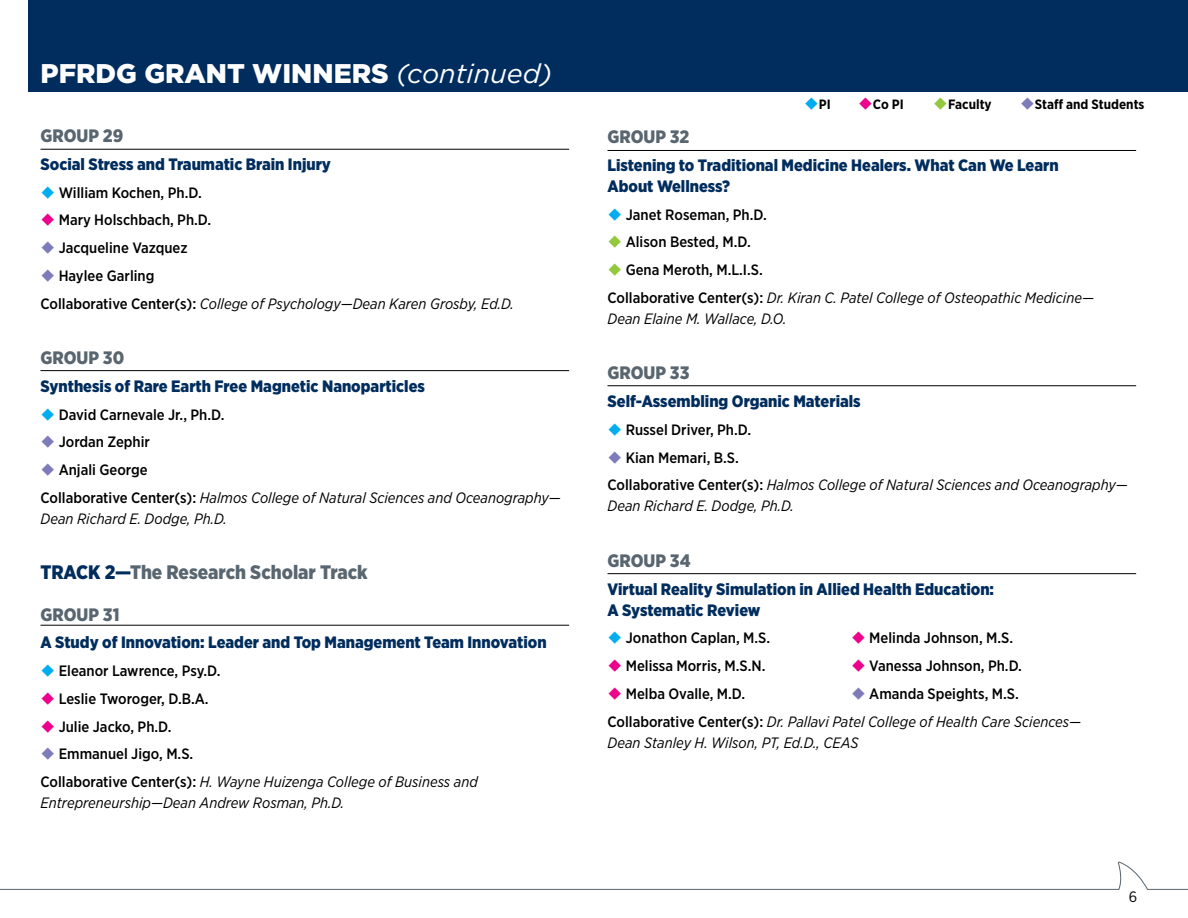
<style>
.page{position:relative;width:1188px;height:918px;background:#fff}
.page>*{position:absolute;margin:0;border:0;box-sizing:border-box;transform-origin:0 0}
.t1{font:900 27px "Gotham";color:#fff}
.t2{font:900 19.5px "Gotham Narrow";color:#596670}
.t3{font:900 18px "Gotham Narrow";color:#596670}
.t4{font:900 16.5px/21px "Gotham Narrow";color:#002d5d}
.t5{font:italic 15px/27.8px "Gotham Narrow";color:#000}
.t6{font:500 15px/27.8px "Gotham Narrow";color:#000}
.t7{font:15px "Gotham Narrow";color:#000}
.t8{font:700 13.5px "Gotham Narrow";color:#000}
.s1{font-weight:400;font-style:italic}
.s2{color:#00aeef}
.s3{color:#ec008c}
.s4{color:#7e7bba}
.s5{font-weight:500;font-style:normal}
.s6{color:#002d5d}
.s7{color:#92c83e}
</style>
<div class="page">
<svg style="left:0;top:862px;width:1188px;height:28px"></svg>
<div style="left:28px;top:0;width:1160px;height:92px;background:#002d5d"></div>
<hr style="left:40px;top:149px;width:529px;height:1px;background:#000">
<hr style="left:40px;top:370px;width:529px;height:1px;background:#000">
<hr style="left:40px;top:625px;width:529px;height:1px;background:#000">
<hr style="left:608px;top:150px;width:528px;height:1px;background:#000">
<hr style="left:608px;top:385px;width:528px;height:1px;background:#000">
<hr style="left:608px;top:573px;width:528px;height:1px;background:#000">
<h1 class="t1" style="left:40px;top:55px;width:513px">PFRDG GRANT WINNERS <span class="s1">(continued)</span></h1>
<p class="t3" style="left:40px;top:124px;width:84px">GROUP 29</p>
<p class="t4" style="left:40px;top:153px;width:292px">Social Stress and Traumatic Brain Injury</p>
<p class="t6" style="left:40px;top:178px;width:163px"><span class="s2">◆</span> William Kochen, Ph.D.</p>
<p class="t6" style="left:40px;top:206px;width:172px"><span class="s3">◆</span> Mary Holschbach, Ph.D.</p>
<p class="t6" style="left:40px;top:234px;width:148px"><span class="s4">◆</span> Jacqueline Vazquez</p>
<p class="t5" style="left:40px;top:261px;width:475px"><span class="s4">◆</span> <span class="s5">Haylee Garling<br>Collaborative Center(s):</span> College of Psychology—Dean Karen Grosby, Ed.D.</p>
<p class="t3" style="left:40px;top:346px;width:85px">GROUP 30</p>
<p class="t4" style="left:40px;top:375px;width:386px">Synthesis of Rare Earth Free Magnetic Nanoparticles</p>
<p class="t6" style="left:40px;top:400px;width:185px"><span class="s2">◆</span> David Carnevale Jr., Ph.D.</p>
<p class="t6" style="left:40px;top:428px;width:111px"><span class="s4">◆</span> Jordan Zephir</p>
<p class="t5" style="left:40px;top:456px;width:522px"><span class="s4">◆</span> <span class="s5">Anjali George<br>Collaborative Center(s):</span> Halmos College of Natural Sciences and Oceanography—</p>
<p class="t5" style="left:40px;top:504px;width:188px">Dean Richard E. Dodge, Ph.D.</p>
<h2 class="t2" style="left:40px;top:560px;width:329px"><span class="s6">TRACK 2—</span>The Research Scholar Track</h2>
<p class="t3" style="left:40px;top:602px;width:80px">GROUP 31</p>
<p class="t4" style="left:40px;top:632px;width:508px">A Study of Innovation: Leader and Top Management Team Innovation</p>
<p class="t6" style="left:40px;top:657px;width:182px"><span class="s2">◆</span> Eleanor Lawrence, Psy.D.</p>
<p class="t6" style="left:40px;top:684px;width:170px"><span class="s3">◆</span> Leslie Tworoger, D.B.A.</p>
<p class="t6" style="left:40px;top:712px;width:133px"><span class="s3">◆</span> Julie Jacko, Ph.D.</p>
<p class="t6" style="left:40px;top:740px;width:439px"><span class="s4">◆</span> Emmanuel Jigo, M.S.<br>Collaborative Center(s): <span class="s1">H. Wayne Huizenga College of Business and</span></p>
<p class="t5" style="left:40px;top:789px;width:305px">Entrepreneurship—Dean Andrew Rosman, Ph.D.</p>
<p class="t8" style="left:804px;top:96px;width:28px"><span class="s2">◆</span>PI</p>
<p class="t8" style="left:858px;top:96px;width:47px"><span class="s3">◆</span>Co PI</p>
<p class="t8" style="left:933px;top:96px;width:60px"><span class="s7">◆</span>Faculty</p>
<p class="t8" style="left:1020px;top:96px;width:126px"><span class="s4">◆</span>Staff and Students</p>
<p class="t3" style="left:608px;top:125px;width:84px">GROUP 32</p>
<p class="t4" style="left:608px;top:154px;width:453px">Listening to Traditional Medicine Healers. What Can We Learn<br>About Wellness?</p>
<p class="t6" style="left:607px;top:200px;width:161px"><span class="s2">◆</span> Janet Roseman, Ph.D.</p>
<p class="t6" style="left:607px;top:228px;width:145px"><span class="s7">◆</span> Alison Bested, M.D.</p>
<p class="t5" style="left:607px;top:256px;width:488px"><span class="s7">◆</span> <span class="s5">Gena Meroth, M.L.I.S.<br>Collaborative Center(s):</span> Dr. Kiran C. Patel College of Osteopathic Medicine—</p>
<p class="t5" style="left:607px;top:304px;width:180px">Dean Elaine M. Wallace, D.O.</p>
<p class="t3" style="left:608px;top:361px;width:83px">GROUP 33</p>
<p class="t4" style="left:608px;top:391px;width:255px">Self-Assembling Organic Materials</p>
<p class="t6" style="left:607px;top:415px;width:145px"><span class="s2">◆</span> Russel Driver, Ph.D.</p>
<p class="t5" style="left:607px;top:443px;width:522px"><span class="s4">◆</span> <span class="s5">Kian Memari, B.S.<br>Collaborative Center(s):</span> Halmos College of Natural Sciences and Oceanography—</p>
<p class="t5" style="left:607px;top:492px;width:188px">Dean Richard E. Dodge, Ph.D.</p>
<p class="t3" style="left:607px;top:549px;width:85px">GROUP 34</p>
<p class="t4" style="left:607px;top:578px;width:388px">Virtual Reality Simulation in Allied Health Education:<br>A Systematic Review</p>
<p class="t6" style="left:607px;top:624px;width:164px"><span class="s2">◆</span> Jonathon Caplan, M.S.</p>
<p class="t6" style="left:607px;top:652px;width:160px"><span class="s3">◆</span> Melissa Morris, M.S.N.</p>
<p class="t5" style="left:607px;top:679px;width:475px"><span class="s3">◆</span> <span class="s5">Melba Ovalle, M.D.<br>Collaborative Center(s):</span> Dr. Pallavi Patel College of Health Care Sciences—</p>
<p class="t5" style="left:607px;top:728px;width:253px">Dean Stanley H. Wilson, PT, Ed.D., CEAS</p>
<p class="t6" style="left:851px;top:624px;width:164px"><span class="s3">◆</span> Melinda Johnson, M.S.</p>
<p class="t6" style="left:851px;top:652px;width:172px"><span class="s3">◆</span> Vanessa Johnson, Ph.D.</p>
<p class="t6" style="left:851px;top:679px;width:169px"><span class="s4">◆</span> Amanda Speights, M.S.</p>
<p class="t7" style="left:1129px;top:887px;width:10px">6</p>
</div>
